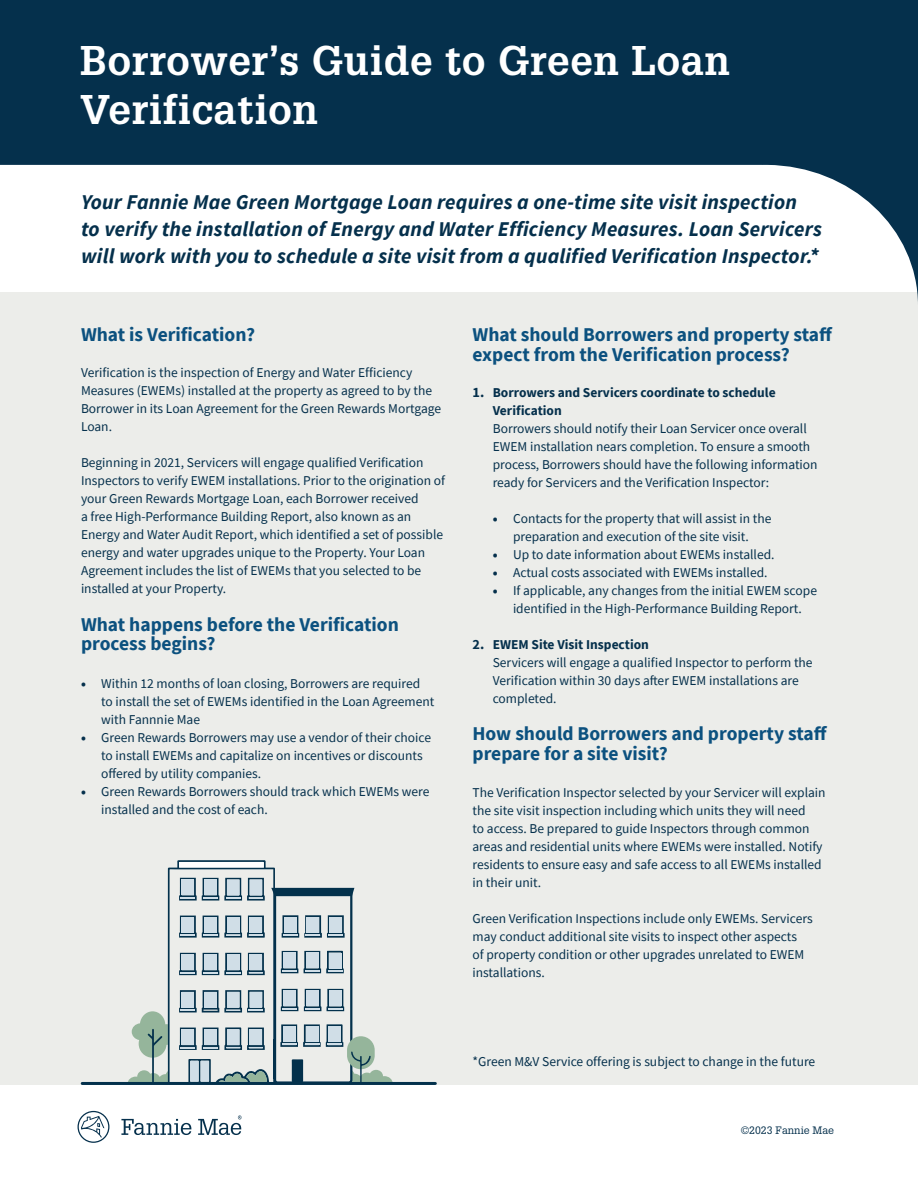
<style>
.page{position:relative;width:918px;height:1188px;background:#fff}
.page>*{position:absolute;margin:0;border:0;box-sizing:border-box;transform-origin:0 0}
.t1{font:700 40.5px/48.6px "Glypha LT Std";letter-spacing:.015em;color:#fff}
.t2{font:italic 700 21px/27px "Source Sans Pro";letter-spacing:.01em;color:#05304c}
.Paragraph_Style_2{font:700 19.5px/19.5px "Source Sans Pro";color:#0c517f}
.t3{font:13.5px/18px "Source Sans Pro";color:#05304c}
.Body{font:10.5px "Glypha LT Std";color:#05304c}
.s1{font-weight:900}
.s2{font-weight:700;font-size:14.25px}
.s3{font-weight:700}
</style>
<div class="page">
<div style="left:0;top:145px;width:918px;height:940px;background:#ecedea"></div>
<svg style="left:0;top:0;width:918px;height:302px;background:#718a99"></svg>
<svg style="left:78px;top:1111px;width:31px;height:32px"></svg>
<svg style="left:121px;top:1115px;width:120px;height:20px"></svg>
<svg style="left:128px;top:860px;width:265px;height:222px"></svg>
<hr style="left:82px;top:1082px;width:353px;height:3px;background:#03314c">
<p class="t1" style="left:80px;top:36px;width:651px">Borrower’s Guide to Green Loan<br>Verification</p>
<p class="t2" style="left:81px;top:188px;width:743px">Your Fannie Mae Green Mortgage Loan requires a one-time site visit inspection<br>to verify the installation of Energy and Water Efficiency Measures. Loan Servicers will work with you to schedule a site visit from a qualified Verification Inspector.*</p>
<p class="Paragraph_Style_2" style="left:81px;top:325px;width:176px">What is Verification?</p>
<p class="t3" style="left:81px;top:364px;width:362px">Verification is the inspection of Energy and Water Efficiency Measures (EWEMs) installed at the property as agreed to by the Borrower in its Loan Agreement for the Green Rewards Mortgage Loan.</p>
<p class="t3" style="left:81px;top:454px;width:366px">Beginning in 2021, Servicers will engage qualified Verification Inspectors to verify EWEM installations. Prior to the origination of your Green Rewards Mortgage Loan, each Borrower received<br>a free High-Performance Building Report, also known as an Energy and Water Audit Report, which identified a set of possible energy and water upgrades unique to the Property. Your Loan Agreement includes the list of EWEMs that you selected to be installed at your Property.</p>
<p class="Paragraph_Style_2" style="left:81px;top:614px;width:319px">What happens before the Verification process begins?</p>
<p class="t3" style="left:101px;top:674px;width:335px;text-indent:-20px"><span class="s1">•</span> Within 12 months of loan closing, Borrowers are required to install the set of EWEMs identified in the Loan Agreement with Fannnie Mae</p>
<p class="t3" style="left:101px;top:728px;width:331px;text-indent:-20px"><span class="s1">•</span> Green Rewards Borrowers may use a vendor of their choice to install EWEMs and capitalize on incentives or discounts offered by utility companies.</p>
<p class="t3" style="left:101px;top:782px;width:330px;text-indent:-20px"><span class="s1">•</span> Green Rewards Borrowers should track which EWEMs were installed and the cost of each.</p>
<p class="Paragraph_Style_2" style="left:472px;top:325px;width:362px">What should Borrowers and property staff expect from the Verification process?</p>
<p class="t3" style="left:493px;top:383px;width:326px;text-indent:-20px"><span class="s2">1.</span> <span class="s3">Borrowers and Servicers coordinate to schedule Verification<br></span>Borrowers should notify their Loan Servicer once overall EWEM installation nears completion. To ensure a smooth process, Borrowers should have the following information ready for Servicers and the Verification Inspector:</p>
<p class="t3" style="left:493px;top:509px;width:280px;text-align:center"><span class="s1">•</span> Contacts for the property that will assist in the preparation and execution of the site visit.</p>
<p class="t3" style="left:493px;top:545px;width:283px"><span class="s1">•</span> Up to date information about EWEMs installed.</p>
<p class="t3" style="left:493px;top:563px;width:276px"><span class="s1">•</span> Actual costs associated with EWEMs installed.</p>
<p class="t3" style="left:493px;top:581px;width:326px;text-align:center"><span class="s1">•</span> If applicable, any changes from the initial EWEM scope identified in the High-Performance Building Report.</p>
<p class="t3" style="left:493px;top:635px;width:321px;text-indent:-20px"><span class="s2">2.</span> <span class="s3">EWEM Site Visit Inspection<br></span>Servicers will engage a qualified Inspector to perform the Verification within 30 days after EWEM installations are completed.</p>
<p class="Paragraph_Style_2" style="left:472px;top:724px;width:356px">How should Borrowers and property staff</p>
<p class="Paragraph_Style_2" style="left:472px;top:743px;width:197px">prepare for a site visit?</p>
<p class="t3" style="left:472px;top:784px;width:355px">The Verification Inspector selected by your Servicer will explain the site visit inspection including which units they will need<br>to access. Be prepared to guide Inspectors through common areas and residential units where EWEMs were installed. Notify residents to ensure easy and safe access to all EWEMs installed in their unit.</p>
<p class="t3" style="left:472px;top:910px;width:342px">Green Verification Inspections include only EWEMs. Servicers may conduct additional site visits to inspect other aspects<br>of property condition or other upgrades unrelated to EWEM installations.</p>
<p class="t3" style="left:472px;top:1053px;width:344px">*Green M&amp;V Service offering is subject to change in the future</p>
<p class="Body" style="left:741px;top:1124px;width:95px">©2023 Fannie Mae</p>
</div>
